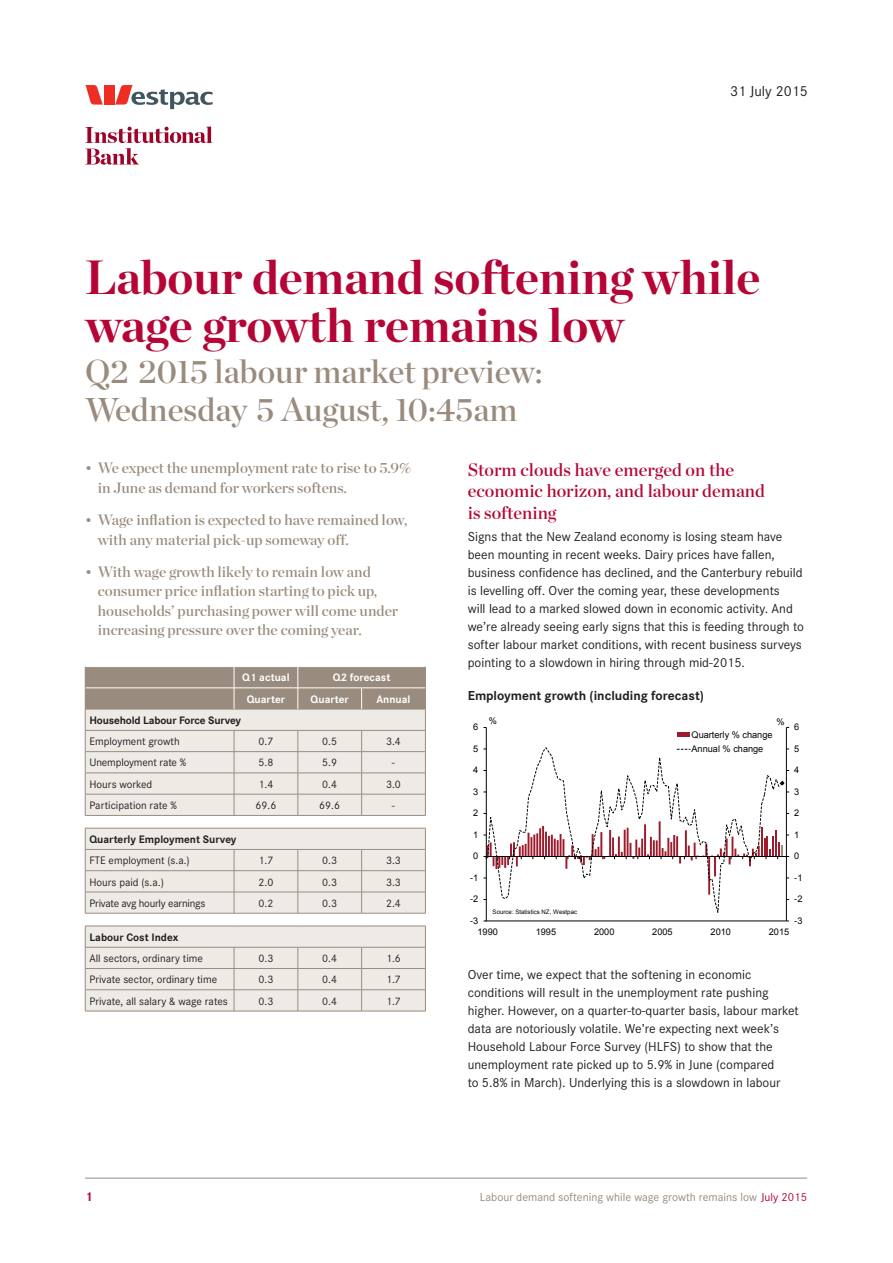
<style>
.page{position:relative;width:893px;height:1263px;background:#fff}
.page>*{position:absolute;margin:0;border:0;box-sizing:border-box;transform-origin:0 0}
.t1{font:700 48px/48px "Chronicle Display";letter-spacing:-.005em;color:#b50536}
.t2{font:33px/37.5px "Chronicle Display Semi";color:#998b7d}
.t3{font:18px/21.6px "Chronicle Display Semi";color:#b50536}
.t4{font:15px/19.5px "Chronicle Display Semi";color:#998b7d}
.t5{font:15px "Corporate S";color:#231f20}
.t6{font:13.5px/18px "Corporate S";color:#231f20}
.t7{font:700 13.5px "Corporate S";color:#231f20}
.t8{font:700 13.5px "Corporate S";color:#b50536}
.t9{font:12px "Corporate S";color:#998b7d}
.t10{font:11.25px "Corporate S";color:#231f20}
.t11{font:700 11.25px "Corporate S";letter-spacing:-.005em;color:#231f20}
.t12{font:700 11.25px "Corporate S";color:#fff}
.t13{font:11.25px "Corporate S";letter-spacing:-.02em;color:#231f20}
.t14{font:9.15px/14.4px "Arial";letter-spacing:-.005em;color:#040503}
.t15{font:6.15px "Arial";color:#040503}
.s1{color:#b50536}
</style>
<div class="page">
<svg style="left:85px;top:127px;width:128px;height:38px"></svg>
<svg style="left:85px;top:85px;width:18px;height:20px"></svg>
<div style="left:104px;top:85px;width:10px;height:20px;background:#ee2e22"></div>
<svg style="left:115px;top:85px;width:98px;height:24px"></svg>
<hr style="left:85px;top:1178px;width:722px;height:1px;background:#998b7d">
<hr style="left:786px;top:727px;width:1px;height:194px;background:#040503">
<hr style="left:486px;top:727px;width:1px;height:194px;background:#040503">
<svg style="left:780px;top:842px;width:9px;height:17px"></svg>
<svg style="left:487px;top:747px;width:293px;height:166px"></svg>
<svg style="left:779px;top:780px;width:6px;height:6px"></svg>
<hr style="left:677px;top:733px;width:13px;height:4px;background:#9e1b2b">
<svg style="left:677px;top:749px;width:13px;height:1px"></svg>
<hr style="left:485px;top:921px;width:301px;height:1px;background:#040503">
<hr style="left:85px;top:1011px;width:149px;height:1px;background:#998b7d">
<hr style="left:234px;top:1011px;width:64px;height:1px;background:#998b7d">
<hr style="left:298px;top:1011px;width:64px;height:1px;background:#998b7d">
<hr style="left:362px;top:1011px;width:64px;height:1px;background:#998b7d">
<svg style="left:85px;top:667px;width:341px;height:344px;background:#e0dbd6"></svg>
<p class="t5" style="left:730px;top:83px;width:79px">31 July 2015</p>
<h1 class="t1" style="left:85px;top:252px;width:677px">Labour demand softening while wage growth remains low</h1>
<h2 class="t2" style="left:85px;top:353px;width:459px">Q2 2015 labour market preview:<br>Wednesday 5 August, 10:45am</h2>
<p class="t4" style="left:98px;top:458px;width:315px;text-indent:-13px">• We expect the unemployment rate to rise to 5.9% in June as demand for workers softens.</p>
<p class="t4" style="left:98px;top:510px;width:311px;text-indent:-13px">• Wage inflation is expected to have remained low, with any material pick-up someway off.</p>
<p class="t4" style="left:98px;top:562px;width:302px;text-indent:-13px">• With wage growth likely to remain low and consumer price inflation starting to pick up, households’ purchasing power will come under increasing pressure over the coming year.</p>
<h3 class="t3" style="left:468px;top:458px;width:299px">Storm clouds have emerged on the economic horizon, and labour demand is softening</h3>
<p class="t6" style="left:468px;top:528px;width:338px">Signs that the New Zealand economy is losing steam have been mounting in recent weeks. Dairy prices have fallen, business confidence has declined, and the Canterbury rebuild is levelling off. Over the coming year, these developments<br>will lead to a marked slowed down in economic activity. And we’re already seeing early signs that this is feeding through to softer labour market conditions, with recent business surveys pointing to a slowdown in hiring through mid-2015.</p>
<p class="t7" style="left:468px;top:688px;width:238px">Employment growth (including forecast)</p>
<p class="t12" style="left:242px;top:671px;width:49px">Q1 actual</p>
<p class="t12" style="left:333px;top:671px;width:59px">Q2 forecast</p>
<p class="t12" style="left:247px;top:692px;width:40px">Quarter</p>
<p class="t12" style="left:311px;top:692px;width:40px">Quarter</p>
<p class="t12" style="left:376px;top:692px;width:36px">Annual</p>
<p class="t11" style="left:89px;top:714px;width:153px">Household Labour Force Survey</p>
<p class="t10" style="left:89px;top:735px;width:92px">Employment growth</p>
<p class="t10" style="left:259px;top:735px;width:16px">0.7</p>
<p class="t10" style="left:322px;top:735px;width:16px">0.5</p>
<p class="t10" style="left:386px;top:735px;width:16px">3.4</p>
<p class="t10" style="left:89px;top:756px;width:98px">Unemployment rate %</p>
<p class="t10" style="left:259px;top:756px;width:16px">5.8</p>
<p class="t10" style="left:322px;top:756px;width:16px">5.9</p>
<p class="t10" style="left:392px;top:756px;width:5px">-</p>
<p class="t10" style="left:89px;top:778px;width:64px">Hours worked</p>
<p class="t10" style="left:259px;top:778px;width:16px">1.4</p>
<p class="t10" style="left:322px;top:778px;width:16px">0.4</p>
<p class="t10" style="left:386px;top:778px;width:16px">3.0</p>
<p class="t10" style="left:89px;top:799px;width:89px">Participation rate %</p>
<p class="t10" style="left:256px;top:799px;width:22px">69.6</p>
<p class="t10" style="left:319px;top:799px;width:22px">69.6</p>
<p class="t10" style="left:392px;top:799px;width:5px">-</p>
<p class="t11" style="left:89px;top:833px;width:149px">Quarterly Employment Survey</p>
<p class="t10" style="left:89px;top:854px;width:102px">FTE employment (s.a.)</p>
<p class="t10" style="left:258px;top:854px;width:16px">1.7</p>
<p class="t10" style="left:322px;top:854px;width:16px">0.3</p>
<p class="t10" style="left:386px;top:854px;width:16px">3.3</p>
<p class="t10" style="left:89px;top:875px;width:76px">Hours paid (s.a.)</p>
<p class="t10" style="left:258px;top:875px;width:16px">2.0</p>
<p class="t10" style="left:322px;top:875px;width:16px">0.3</p>
<p class="t10" style="left:386px;top:875px;width:16px">3.3</p>
<p class="t13" style="left:89px;top:897px;width:117px">Private avg hourly earnings</p>
<p class="t10" style="left:258px;top:897px;width:16px">0.2</p>
<p class="t10" style="left:322px;top:897px;width:16px">0.3</p>
<p class="t10" style="left:386px;top:897px;width:16px">2.4</p>
<p class="t11" style="left:89px;top:931px;width:90px">Labour Cost Index</p>
<p class="t10" style="left:89px;top:952px;width:115px">All sectors, ordinary time</p>
<p class="t10" style="left:258px;top:952px;width:16px">0.3</p>
<p class="t10" style="left:322px;top:952px;width:16px">0.4</p>
<p class="t10" style="left:386px;top:952px;width:16px">1.6</p>
<p class="t10" style="left:89px;top:973px;width:129px">Private sector, ordinary time</p>
<p class="t10" style="left:258px;top:973px;width:16px">0.3</p>
<p class="t10" style="left:322px;top:973px;width:16px">0.4</p>
<p class="t10" style="left:386px;top:973px;width:16px">1.7</p>
<p class="t10" style="left:89px;top:994px;width:140px">Private, all salary &amp; wage rates</p>
<p class="t10" style="left:258px;top:994px;width:16px">0.3</p>
<p class="t10" style="left:322px;top:994px;width:16px">0.4</p>
<p class="t10" style="left:386px;top:994px;width:16px">1.7</p>
<p class="t14" style="left:473px;top:720px;width:7px">6</p>
<p class="t14" style="left:473px;top:742px;width:7px">5</p>
<p class="t14" style="left:489px;top:714px;width:10px">%</p>
<p class="t14" style="left:776px;top:715px;width:10px">%</p>
<p class="t14" style="left:691px;top:727px;width:83px">Quarterly % change<br>Annual % change</p>
<p class="t14" style="left:794px;top:720px;width:7px">6</p>
<p class="t14" style="left:794px;top:741px;width:7px">5</p>
<p class="t14" style="left:473px;top:763px;width:7px">4</p>
<p class="t14" style="left:794px;top:763px;width:7px">4</p>
<p class="t14" style="left:473px;top:785px;width:7px">3</p>
<p class="t14" style="left:794px;top:784px;width:7px">3</p>
<p class="t14" style="left:473px;top:806px;width:7px">2</p>
<p class="t14" style="left:794px;top:806px;width:7px">2</p>
<p class="t14" style="left:473px;top:828px;width:7px">1</p>
<p class="t14" style="left:794px;top:827px;width:7px">1</p>
<p class="t14" style="left:473px;top:849px;width:7px">0</p>
<p class="t14" style="left:794px;top:849px;width:7px">0</p>
<p class="t14" style="left:470px;top:871px;width:10px">-1</p>
<p class="t14" style="left:794px;top:870px;width:10px">-1</p>
<p class="t14" style="left:470px;top:892px;width:10px">-2</p>
<p class="t14" style="left:794px;top:892px;width:10px">-2</p>
<p class="t15" style="left:493px;top:908px;width:86px">Source: Statistics NZ, Westpac</p>
<p class="t14" style="left:470px;top:914px;width:10px">-3</p>
<p class="t14" style="left:794px;top:913px;width:10px">-3</p>
<p class="t14" style="left:477px;top:924px;width:22px">1990</p>
<p class="t14" style="left:536px;top:924px;width:22px">1995</p>
<p class="t14" style="left:594px;top:924px;width:22px">2000</p>
<p class="t14" style="left:652px;top:924px;width:22px">2005</p>
<p class="t14" style="left:711px;top:924px;width:22px">2010</p>
<p class="t14" style="left:769px;top:924px;width:22px">2015</p>
<p class="t6" style="left:468px;top:965px;width:333px">Over time, we expect that the softening in economic conditions will result in the unemployment rate pushing higher. However, on a quarter-to-quarter basis, labour market data are notoriously volatile. We’re expecting next week’s Household Labour Force Survey (HLFS) to show that the unemployment rate picked up to 5.9% in June (compared<br>to 5.8% in March). Underlying this is a slowdown in labour</p>
<p class="t8" style="left:85px;top:1188px;width:9px">1</p>
<p class="t9" style="left:480px;top:1190px;width:329px">Labour demand softening while wage growth remains low <span class="s1">July 2015</span></p>
</div>
